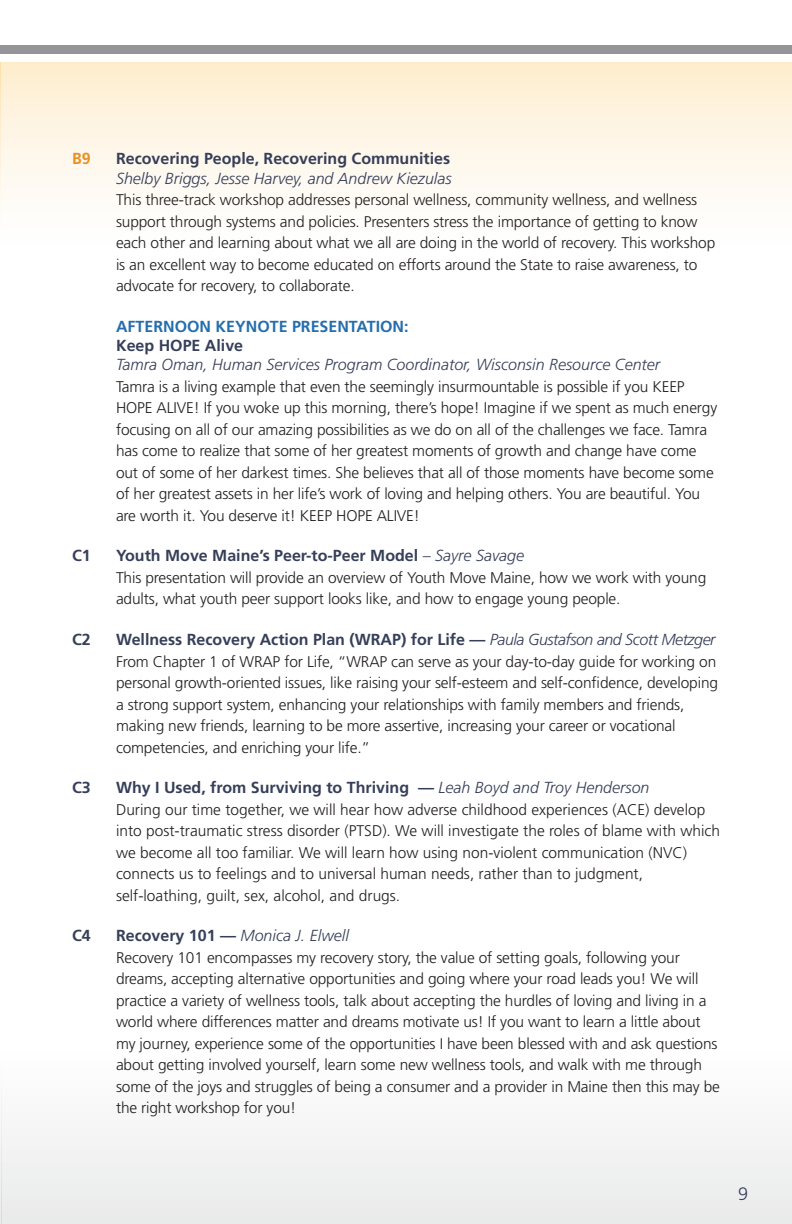
<style>
.page{position:relative;width:792px;height:1224px;background:#fff}
.page>*{position:absolute;margin:0;border:0;box-sizing:border-box;transform-origin:0 0}
.t1{font:300 18px "Frutiger LT Std";color:#363f59}
.t2{font:700 16px "Frutiger LT Std";color:#363f59}
.t3{font:italic 300 16px "Frutiger LT Std";color:#363f59}
.t4{font:700 16px "Frutiger LT Std";color:#256ead}
.t5{font:700 16px "Frutiger LT Std";color:#e79123}
.t6{font:300 15.6px/21.4px "Frutiger LT Std";letter-spacing:-.01em;color:#231f20}
.s1{font-weight:300;font-style:italic}
.s2{font-weight:700;font-style:normal}
</style>
<div class="page">
<div style="left:1px;top:1047px;width:791px;height:177px;background:#f5f5f5"></div>
<div style="left:1px;top:62px;width:791px;height:185px;background:linear-gradient(to bottom,#feeed0,#feffff)"></div>
<svg style="left:0;top:62px;width:1px;height:151px"></svg>
<hr style="left:0;top:1048px;width:1px;height:176px;background:#f5f5f5">
<div style="left:0;top:46px;width:792px;height:8px;background:#939598"></div>
<p class="t5" style="left:72px;top:149px;width:20px">B9</p>
<p class="t2" style="left:116px;top:149px;width:336px">Recovering People, Recovering Communities</p>
<p class="t3" style="left:116px;top:169px;width:337px">Shelby Briggs, Jesse Harvey, and Andrew Kiezulas</p>
<p class="t6" style="left:116px;top:189px;width:601px">This three-track workshop addresses personal wellness, community wellness, and wellness support through systems and policies. Presenters stress the importance of getting to know each other and learning about what we all are doing in the world of recovery. This workshop is an excellent way to become educated on efforts around the State to raise awareness, to advocate for recovery, to collaborate.</p>
<p class="t4" style="left:116px;top:317px;width:294px">AFTERNOON KEYNOTE PRESENTATION:</p>
<p class="t2" style="left:116px;top:336px;width:129px">Keep HOPE Alive</p>
<p class="t3" style="left:116px;top:355px;width:546px">Tamra Oman, Human Services Program Coordinator, Wisconsin Resource Center</p>
<p class="t6" style="left:116px;top:376px;width:603px">Tamra is a living example that even the seemingly insurmountable is possible if you KEEP HOPE ALIVE! If you woke up this morning, there’s hope! Imagine if we spent as much energy focusing on all of our amazing possibilities as we do on all of the challenges we face. Tamra has come to realize that some of her greatest moments of growth and change have come out of some of her darkest times. She believes that all of those moments have become some of her greatest assets in her life’s work of loving and helping others. You are beautiful. You are worth it. You deserve it! KEEP HOPE ALIVE!</p>
<p class="t2" style="left:72px;top:546px;width:20px">C1</p>
<p class="t2" style="left:116px;top:546px;width:410px">Youth Move Maine’s Peer-to-Peer Model <span class="s1">– Sayre Savage</span></p>
<p class="t6" style="left:116px;top:567px;width:592px">This presentation will provide an overview of Youth Move Maine, how we work with young adults, what youth peer support looks like, and how to engage young people.</p>
<p class="t2" style="left:72px;top:630px;width:20px">C2</p>
<p class="t2" style="left:116px;top:630px;width:601px">Wellness Recovery Action Plan (WRAP) for Life — <span class="s1">Paula Gustafson and Scott Metzger</span></p>
<p class="t6" style="left:116px;top:651px;width:604px">From Chapter 1 of WRAP for Life, “WRAP can serve as your day-to-day guide for working on personal growth-oriented issues, like raising your self-esteem and self-confidence, developing a strong support system, enhancing your relationships with family members and friends, making new friends, learning to be more assertive, increasing your career or vocational competencies, and enriching your life.”</p>
<p class="t2" style="left:72px;top:778px;width:20px">C3</p>
<p class="t2" style="left:116px;top:778px;width:535px">Why I Used, from Surviving to Thriving — <span class="s1">Leah Boyd and Troy Henderson</span></p>
<p class="t6" style="left:116px;top:799px;width:606px">During our time together, we will hear how adverse childhood experiences (ACE) develop into post-traumatic stress disorder (PTSD). We will investigate the roles of blame with which we become all too familiar. We will learn how using non-violent communication (NVC) connects us to feelings and to universal human needs, rather than to judgment, self-loathing, guilt, sex, alcohol, and drugs.</p>
<p class="t2" style="left:72px;top:926px;width:20px">C4</p>
<p class="t3" style="left:116px;top:927px;width:234px"><span class="s2">Recovery 101 —</span> Monica J. Elwell</p>
<p class="t6" style="left:116px;top:947px;width:605px">Recovery 101 encompasses my recovery story, the value of setting goals, following your dreams, accepting alternative opportunities and going where your road leads you! We will practice a variety of wellness tools, talk about accepting the hurdles of loving and living in a world where differences matter and dreams motivate us! If you want to learn a little about my journey, experience some of the opportunities I have been blessed with and ask questions about getting involved yourself, learn some new wellness tools, and walk with me through some of the joys and struggles of being a consumer and a provider in Maine then this may be the right workshop for you!</p>
<p class="t1" style="left:738px;top:1183px;width:12px">9</p>
</div>
